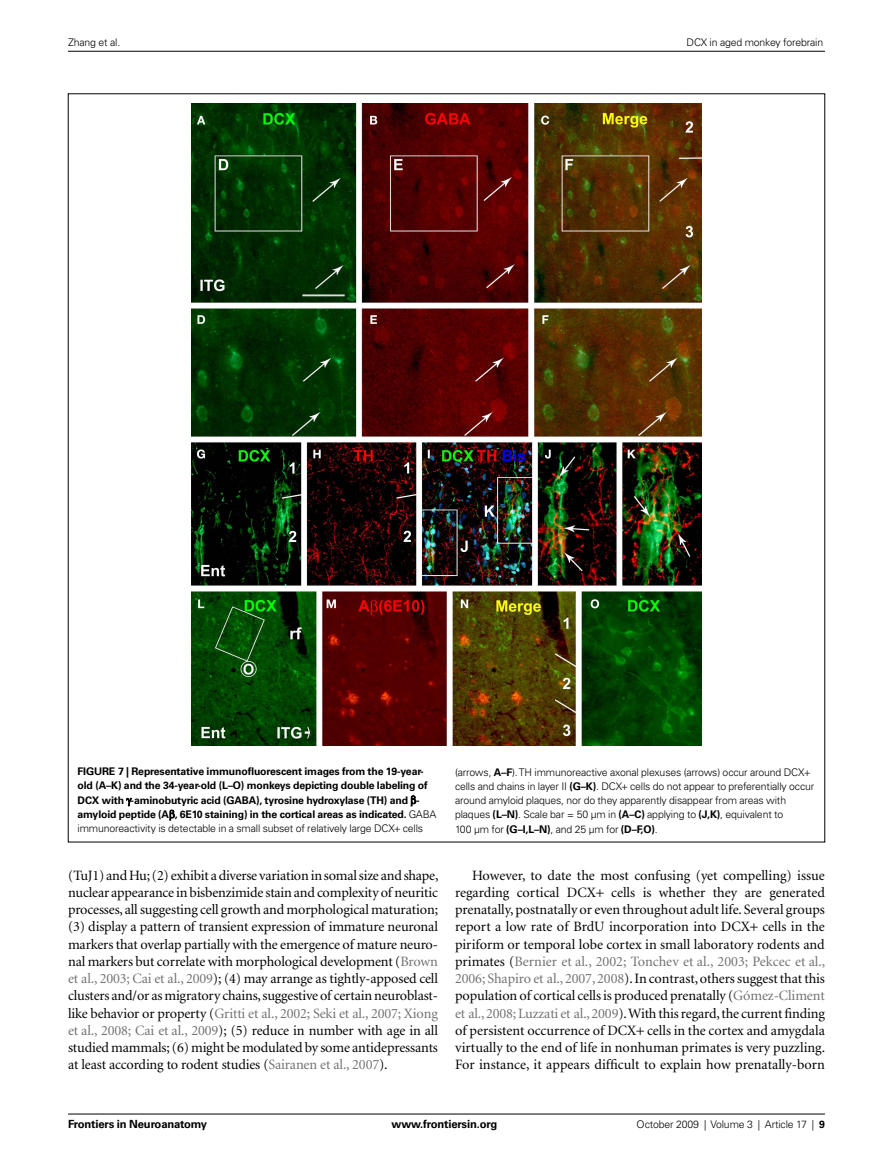
<style>
.page{position:relative;width:893px;height:1170px;background:#fff}
.page>*{position:absolute;margin:0;border:0;box-sizing:border-box;transform-origin:0 0}
.t1{font:14.25px/17.2px "Minion";letter-spacing:-.01em;color:#000;text-align:justify}
.t2{font:700 11.25px "Univers";letter-spacing:-.015em;color:#000}
.t3{font:300 10.5px/14.2px "Univers";letter-spacing:-.015em;color:#000}
.t4{font:700 10.5px/14.2px "Univers";letter-spacing:-.015em;color:#000}
.s1{font-weight:300}
.s2{font-weight:700}
.s3{color:#707173}
</style>
<div class="page">
<hr style="left:68px;top:1113px;width:757px;height:1px;background:#000">
<hr style="left:68px;top:51px;width:757px;height:1px;background:#000">
<img style="left:191px;top:103px;width:511px;height:642px">
<p class="t3" style="left:68px;top:36px;width:54px">Zhang et al.</p>
<p class="t3" style="left:687px;top:36px;width:138px">DCX in aged monkey forebrain</p>
<p class="t4" style="left:78px;top:765px;width:360px">FIGURE 7 | Representative immunofluorescent images from the 19-year&shy;old (A–K) and the 34-year-old (L–O) monkeys depicting double labeling of DCX with -aminobutyric acid (GABA), tyrosine hydroxylase (TH) and - amyloid peptide (A , 6E10 staining) in the cortical areas as indicated. <span class="s1">GABA immunoreactivity is detectable in a small subset of relatively large DCX cells</span></p>
<p class="t3" style="left:455px;top:765px;width:361px">(arrows, <span class="s2">A–F</span>). TH immunoreactive axonal plexuses (arrows) occur around DCX cells and chains in layer II <span class="s2">(G–K)</span>. DCX cells do not appear to preferentially occur around amyloid plaques, nor do they apparently disappear from areas with plaques <span class="s2">(L–N)</span>. Scale bar = 50 µm in <span class="s2">(A–C)</span> applying to <span class="s2">(J,K)</span>, equivalent to<br>100 µm for <span class="s2">(G–I,L–N)</span>, and 25 µm for <span class="s2">(D–F,O)</span>.</p>
<p class="t1" style="left:68px;top:867px;width:372px">(TuJ1) and Hu; (2) exhibit a diverse variation in somal size and shape, nuclear appearance in bisbenzimide stain and complexity of neuritic processes, all suggesting cell growth and morphological maturation; (3) display a pattern of transient expression of immature neuronal markers that overlap partially with the emergence of mature neuro&shy;nal markers but correlate with morphological development (<span class="s3">Brown et al., 2003; Cai et al., 2009</span>); (4) may arrange as tightly-apposed cell clusters and/or as migratory chains, suggestive of certain neuroblast&shy;like behavior or property (<span class="s3">Gritti et al., 2002; Seki et al., 2007; Xiong et al., 2008; Cai et al., 2009</span>); (5) reduce in number with age in all studied mammals; (6) might be modulated by some antidepressants at least according to rodent studies (<span class="s3">Sairanen et al., 2007</span>).</p>
<p class="t1" style="left:455px;top:867px;width:372px;text-indent:17px">However, to date the most confusing (yet compelling) issue regarding cortical DCX cells is whether they are generated prenatally, postnatally or even throughout adult life. Several groups report a low rate of BrdU incorporation into DCX cells in the piriform or temporal lobe cortex in small laboratory rodents and primates (<span class="s3">Bernier et al., 2002; Tonchev et al., 2003; Pekcec et al., 2006; Shapiro et al., 2007, 2008</span>). In contrast, others suggest that this population of cortical cells is produced prenatally (<span class="s3">Gómez-Climent et al., 2008; Luzzati et al., 2009</span>). With this regard, the current finding of persistent occurrence of DCX cells in the cortex and amygdala virtually to the end of life in nonhuman primates is very puzzling.<br>For instance, it appears difficult to explain how prenatally-born</p>
<p class="t2" style="left:68px;top:1119px;width:141px">Frontiers in Neuroanatomy</p>
<p class="t2" style="left:392px;top:1119px;width:107px">www.frontiersin.org</p>
<p class="t3" style="left:637px;top:1117px;width:190px">October 2009 | Volume 3 | Article 17 | <span class="s2">9</span></p>
</div>
